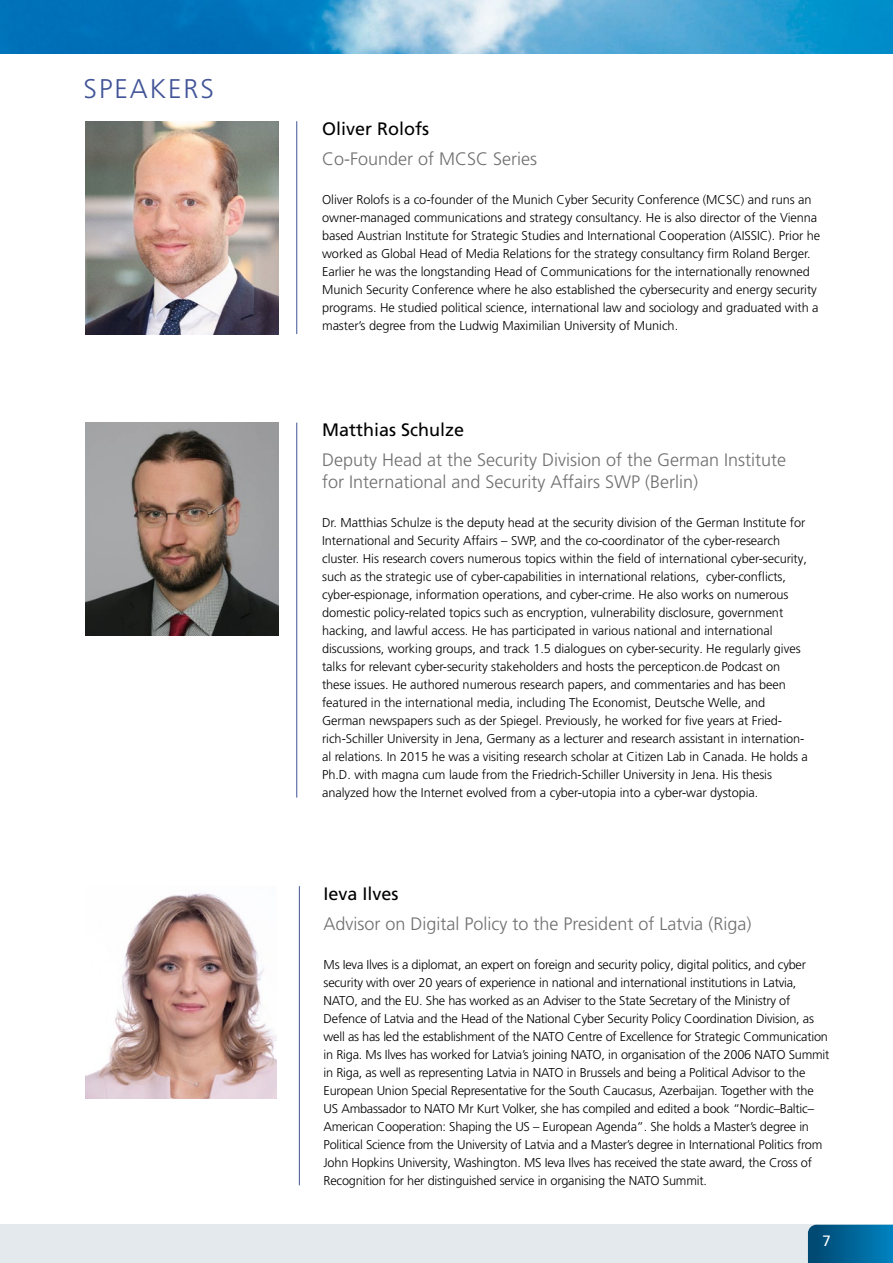
<style>
.page{position:relative;width:893px;height:1263px;background:#fff}
.page>*{position:absolute;margin:0;border:0;box-sizing:border-box;transform-origin:0 0}
.t1{font:300 27px "Frutiger LT Pro";letter-spacing:.07em;color:#415497}
.t2{font:300 18px/21.6px "Frutiger LT Pro";color:#706f6f}
.t3{font:18px "Frutiger LT Pro";color:#000}
.t4{font:15px "Frutiger LT Pro";color:#fff}
.t5{font:300 12.75px/18px "Frutiger LT Pro";letter-spacing:-.005em;color:#000}
</style>
<div class="page">
<div style="left:0;top:1225px;width:893px;height:38px;background:#e3e9ec"></div>
<svg style="left:808px;top:1225px;width:85px;height:38px;background:#006497"></svg>
<img style="left:0;top:0;width:893px;height:53px">
<hr style="left:296px;top:121px;width:1px;height:213px;background:#415497">
<img style="left:85px;top:121px;width:193px;height:213px">
<hr style="left:296px;top:423px;width:1px;height:374px;background:#415497">
<img style="left:85px;top:423px;width:193px;height:212px">
<hr style="left:299px;top:886px;width:1px;height:299px;background:#415497">
<img style="left:85px;top:893px;width:192px;height:206px">
<h1 class="t1" style="left:84px;top:73px;width:132px">SPEAKERS</h1>
<h2 class="t3" style="left:322px;top:118px;width:109px">Oliver Rolofs</h2>
<h2 class="t2" style="left:322px;top:148px;width:217px">Co-Founder of MCSC Series</h2>
<p class="t5" style="left:322px;top:191px;width:499px">Oliver Rolofs is a co-founder of the Munich Cyber Security Conference (MCSC) and runs an owner-managed communications and strategy consultancy. He is also director of the Vienna based Austrian Institute for Strategic Studies and International Cooperation (AISSIC). Prior he worked as Global Head of Media Relations for the strategy consultancy firm Roland Berger.<br>Earlier he was the longstanding Head of Communications for the internationally renowned Munich Security Conference where he also established the cybersecurity and energy security programs. He studied political science, international law and sociology and graduated with a master’s degree from the Ludwig Maximilian University of Munich.</p>
<h2 class="t3" style="left:322px;top:419px;width:144px">Matthias Schulze</h2>
<h2 class="t2" style="left:322px;top:449px;width:466px">Deputy Head at the Security Division of the German Institute for International and Security Affairs SWP (Berlin)</h2>
<p class="t5" style="left:322px;top:514px;width:487px">Dr. Matthias Schulze is the deputy head at the security division of the German Institute for International and Security Affairs – SWP, and the co-coordinator of the cyber-research cluster. His research covers numerous topics within the field of international cyber-security, such as the strategic use of cyber-capabilities in international relations, cyber-conflicts, cyber-espionage, information operations, and cyber-crime. He also works on numerous domestic policy-related topics such as encryption, vulnerability disclosure, government hacking, and lawful access. He has participated in various national and international discussions, working groups, and track 1.5 dialogues on cyber-security. He regularly gives talks for relevant cyber-security stakeholders and hosts the percepticon.de Podcast on these issues. He authored numerous research papers, and commentaries and has been featured in the international media, including The Economist, Deutsche Welle, and German newspapers such as der Spiegel. Previously, he worked for five years at Fried&shy;rich-Schiller University in Jena, Germany as a lecturer and research assistant in internation&shy;al relations. In 2015 he was a visiting research scholar at Citizen Lab in Canada. He holds a Ph.D. with magna cum laude from the Friedrich-Schiller University in Jena. His thesis analyzed how the Internet evolved from a cyber-utopia into a cyber-war dystopia.</p>
<h2 class="t3" style="left:324px;top:883px;width:77px">Ieva Ilves</h2>
<h2 class="t2" style="left:324px;top:913px;width:429px">Advisor on Digital Policy to the President of Latvia (Riga)</h2>
<p class="t5" style="left:324px;top:956px;width:507px">Ms Ieva Ilves is a diplomat, an expert on foreign and security policy, digital politics, and cyber security with over 20 years of experience in national and international institutions in Latvia, NATO, and the EU. She has worked as an Adviser to the State Secretary of the Ministry of Defence of Latvia and the Head of the National Cyber Security Policy Coordination Division, as well as has led the establishment of the NATO Centre of Excellence for Strategic Communication in Riga. Ms Ilves has worked for Latvia’s joining NATO, in organisation of the 2006 NATO Summit in Riga, as well as representing Latvia in NATO in Brussels and being a Political Advisor to the European Union Special Representative for the South Caucasus, Azerbaijan. Together with the US Ambassador to NATO Mr Kurt Volker, she has compiled and edited a book “Nordic–Baltic– American Cooperation: Shaping the US – European Agenda”. She holds a Master’s degree in Political Science from the University of Latvia and a Master’s degree in International Politics from John Hopkins University, Washington. MS Ieva Ilves has received the state award, the Cross of Recognition for her distinguished service in organising the NATO Summit.</p>
<p class="t4" style="left:822px;top:1231px;width:10px">7</p>
</div>
